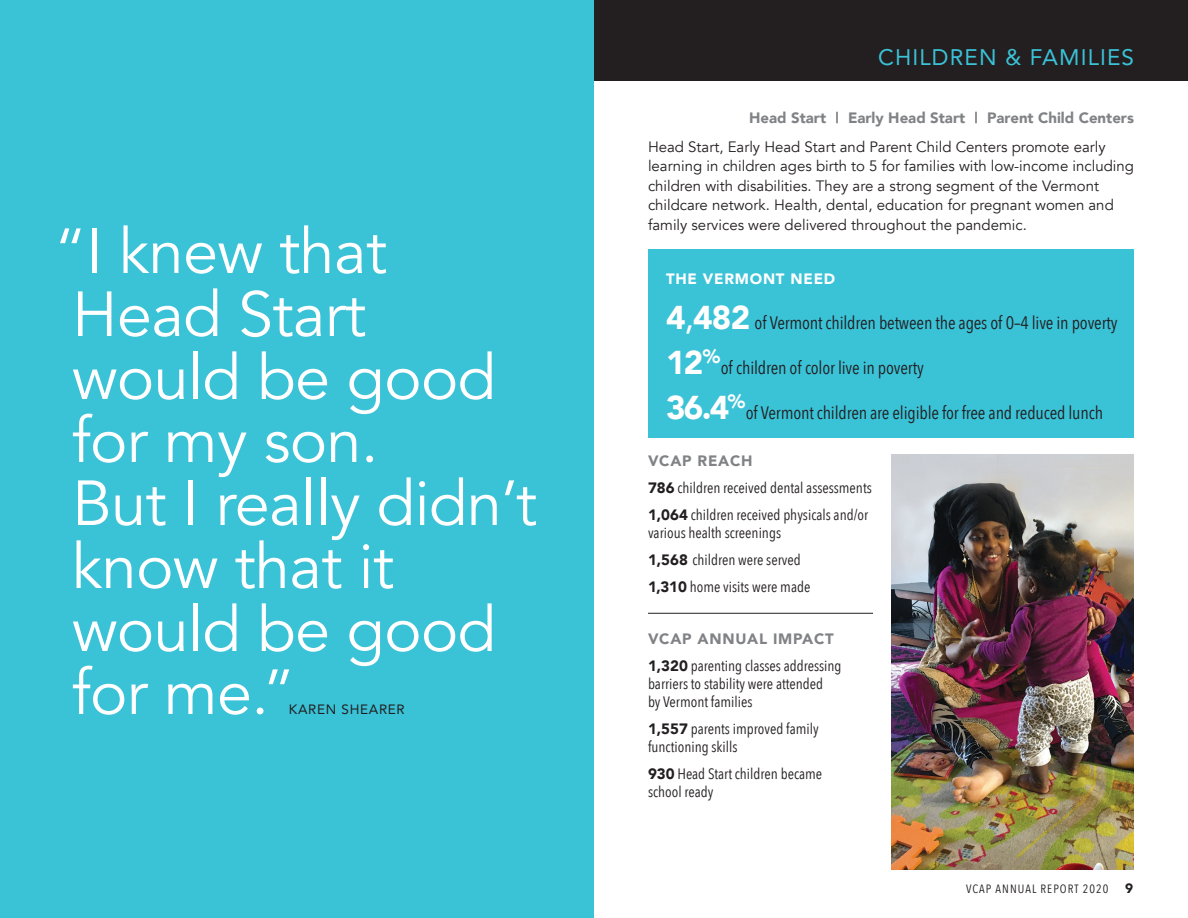
<style>
.page{position:relative;width:1188px;height:918px;background:#fff}
.page>*{position:absolute;margin:0;border:0;box-sizing:border-box;transform-origin:0 0}
.t1{font:63px/63px "Avenir";letter-spacing:-.01em;color:#fff}
.t2{font:900 33px "Avenir";color:#fff}
.t3{font:22.5px "Avenir";letter-spacing:.05em;color:#3ac2d7}
.t4{font:18px "Avenir Next Condensed";letter-spacing:-.01em;color:#231f20}
.t5{font:15px/18px "Avenir Next Condensed";color:#231f20}
.t6{font:15px/19.5px "Avenir";color:#231f20}
.SUBHEAD{font:900 15px "Avenir";color:#808285}
.SUBHEAD-2{font:900 15px "Avenir";letter-spacing:.05em;color:#808285}
.SUBHEAD-3{font:900 15px "Avenir";letter-spacing:.05em;color:#fff}
.t7{font:13.5px "Avenir";letter-spacing:.05em;color:#231f20}
.t8{font:12px "Avenir Next Condensed";letter-spacing:.09em;color:#231f20}
.s1{font-weight:400;color:#231f20}
.s2{font-family:"Avenir";font-weight:900;font-size:33px;color:#fff}
.s3{font-family:"Avenir";font-weight:500;font-size:33px;color:#fff}
.s4{font-family:"Avenir";font-weight:900}
.s5{font-family:"Avenir";font-weight:900;font-size:13.5px}
</style>
<div class="page">
<div style="left:0;top:0;width:594px;height:918px;background:#3ac2d7"></div>
<div style="left:648px;top:249px;width:486px;height:189px;background:#3ac2d7"></div>
<hr style="left:648px;top:613px;width:225px;height:1px;background:#231f20">
<div style="left:594px;top:0;width:594px;height:81px;background:#231f20"></div>
<img style="left:891px;top:455px;width:243px;height:415px">
<p class="t1" style="left:54px;top:221px;width:484px">“I knew that<br>Head Start<br>would be good for my son.<br>But I really didn’t know that it would be good for me.”</p>
<p class="t7" style="left:289px;top:698px;width:117px">KAREN SHEARER</p>
<p class="t3" style="left:878px;top:39px;width:257px">CHILDREN &amp; FAMILIES</p>
<p class="SUBHEAD" style="left:749px;top:105px;width:386px">Head Start <span class="s1">|</span> Early Head Start <span class="s1">|</span> Parent Child Centers</p>
<p class="t6" style="left:648px;top:137px;width:487px">Head Start, Early Head Start and Parent Child Centers promote early learning in children ages birth to 5 for families with low-income including children with disabilities. They are a strong segment of the Vermont childcare network. Health, dental, education for pregnant women and family services were delivered throughout the pandemic.</p>
<p class="SUBHEAD-3" style="left:666px;top:266px;width:171px">THE VERMONT NEED</p>
<p class="t4" style="left:666px;top:307px;width:453px"><span class="s2">4</span><span class="s3">,</span><span class="s2">482</span> of Vermont children between the ages of 0–4 live in poverty</p>
<p class="t2" style="left:666px;top:334px;width:56px">12<sup>%</sup></p>
<p class="t4" style="left:721px;top:352px;width:204px">of children of color live in poverty</p>
<p class="t2" style="left:666px;top:379px;width:81px">36.4<sup>%</sup></p>
<p class="t4" style="left:746px;top:397px;width:359px">of Vermont children are eligible for free and reduced lunch</p>
<p class="SUBHEAD-2" style="left:648px;top:448px;width:106px">VCAP REACH</p>
<p class="t5" style="left:648px;top:478px;width:225px"><span class="s4">786</span> children received dental assessments</p>
<p class="t5" style="left:648px;top:505px;width:222px"><span class="s4">1,064</span> children received physicals and/or various health screenings</p>
<p class="t5" style="left:648px;top:550px;width:154px"><span class="s4">1,568</span> children were served</p>
<p class="t5" style="left:648px;top:577px;width:164px"><span class="s4">1,310</span> home visits were made</p>
<p class="SUBHEAD-2" style="left:648px;top:626px;width:187px">VCAP ANNUAL IMPACT</p>
<p class="t5" style="left:648px;top:656px;width:195px"><span class="s4">1,320</span> parenting classes addressing barriers to stability were attended<br>by Vermont families</p>
<p class="t5" style="left:648px;top:719px;width:172px"><span class="s4">1,557</span> parents improved family functioning skills</p>
<p class="t5" style="left:648px;top:764px;width:176px"><span class="s4">930</span> Head Start children became school ready</p>
<p class="t8" style="left:966px;top:878px;width:168px">VCAP ANNUAL REPORT 2020 <span class="s5">9</span></p>
</div>
